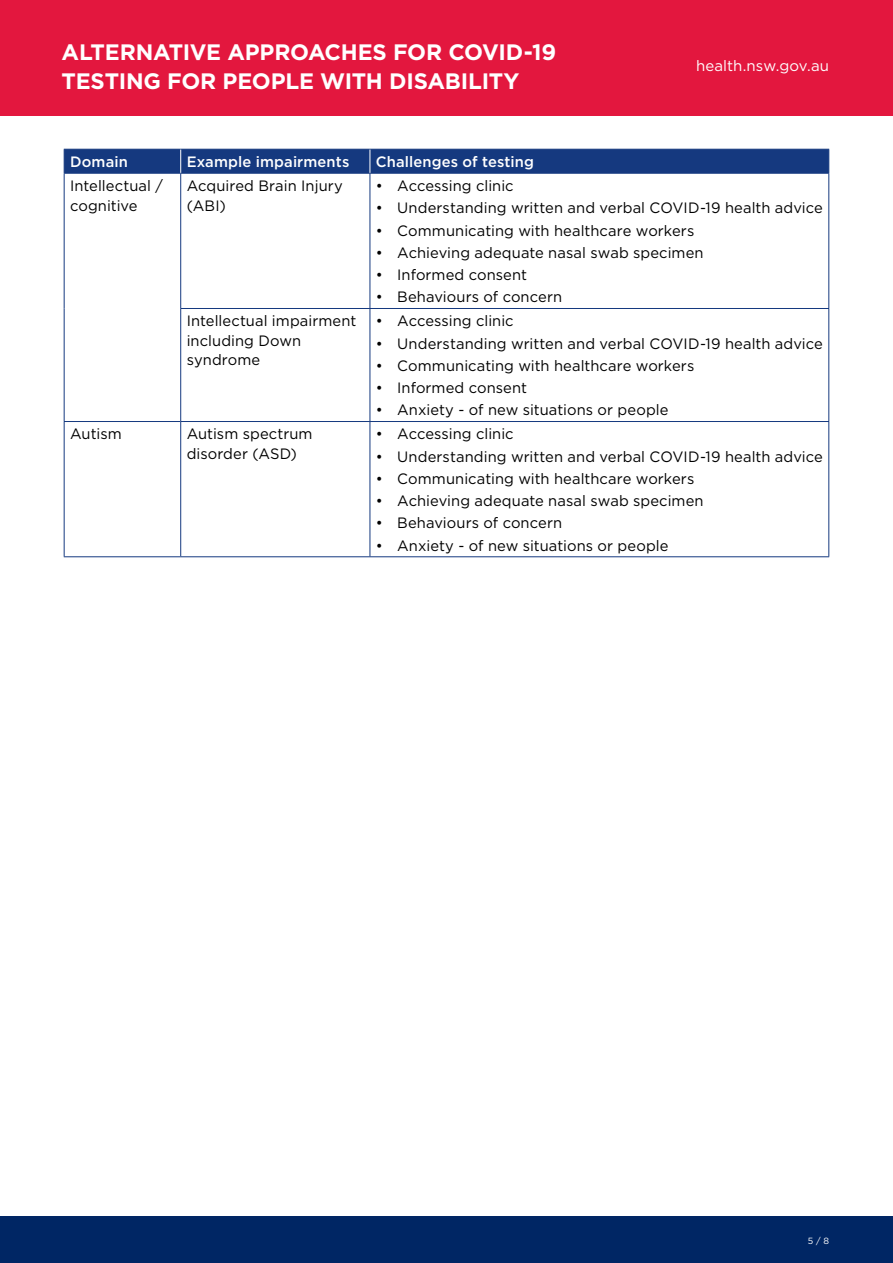
<style>
.page{position:relative;width:893px;height:1263px;background:#fff}
.page>*{position:absolute;margin:0;border:0;box-sizing:border-box;transform-origin:0 0}
.t1{font:700 22.35px/29.1px "Gotham";letter-spacing:-.01em;color:#fff}
.t2{font:15px/19.5px "Gotham";letter-spacing:.005em;color:#000}
.t3{font:500 15px "Gotham";letter-spacing:.01em;color:#fff}
.t4{font:15px "Gotham";letter-spacing:.005em;color:#fff}
.t5{font:9px "Gotham";color:#fff}
</style>
<div class="page">
<div style="left:0;top:1216px;width:893px;height:47px;background:#002664"></div>
<div style="left:0;top:0;width:893px;height:116px;background:#e3173e"></div>
<hr style="left:64px;top:173px;width:117px;height:1px;background:#15397f">
<hr style="left:64px;top:174px;width:1px;height:134px;background:#15397f">
<hr style="left:181px;top:173px;width:189px;height:1px;background:#15397f">
<hr style="left:180px;top:174px;width:1px;height:134px;background:#15397f">
<hr style="left:370px;top:173px;width:459px;height:1px;background:#15397f">
<hr style="left:370px;top:174px;width:1px;height:134px;background:#15397f">
<hr style="left:828px;top:174px;width:1px;height:134px;background:#15397f">
<hr style="left:64px;top:308px;width:1px;height:113px;background:#15397f">
<hr style="left:180px;top:308px;width:190px;height:1px;background:#15397f">
<hr style="left:180px;top:309px;width:1px;height:112px;background:#15397f">
<hr style="left:370px;top:308px;width:459px;height:1px;background:#15397f">
<hr style="left:370px;top:309px;width:1px;height:112px;background:#15397f">
<hr style="left:828px;top:309px;width:1px;height:112px;background:#15397f">
<hr style="left:64px;top:421px;width:117px;height:1px;background:#15397f">
<hr style="left:64px;top:422px;width:1px;height:134px;background:#15397f">
<hr style="left:181px;top:421px;width:189px;height:1px;background:#15397f">
<hr style="left:180px;top:422px;width:1px;height:134px;background:#15397f">
<hr style="left:370px;top:421px;width:459px;height:1px;background:#15397f">
<hr style="left:370px;top:422px;width:1px;height:134px;background:#15397f">
<hr style="left:828px;top:422px;width:1px;height:134px;background:#15397f">
<hr style="left:64px;top:556px;width:117px;height:1px;background:#15397f">
<hr style="left:181px;top:556px;width:189px;height:1px;background:#15397f">
<hr style="left:370px;top:556px;width:459px;height:1px;background:#15397f">
<div style="left:64px;top:149px;width:765px;height:24px;background:#15397f"></div>
<h1 class="t1" style="left:62px;top:37px;width:496px">ALTERNATIVE APPROACHES FOR COVID-19<br>TESTING FOR PEOPLE WITH DISABILITY</h1>
<p class="t4" style="left:696px;top:56px;width:135px">health.nsw.gov.au</p>
<p class="t3" style="left:70px;top:152px;width:59px">Domain</p>
<p class="t3" style="left:187px;top:152px;width:164px">Example impairments</p>
<p class="t3" style="left:376px;top:152px;width:160px">Challenges of testing</p>
<p class="t2" style="left:70px;top:176px;width:94px">Intellectual / cognitive</p>
<p class="t2" style="left:187px;top:176px;width:158px">Acquired Brain Injury (ABI)</p>
<p class="t2" style="left:376px;top:176px;width:139px">• Accessing clinic</p>
<p class="t2" style="left:376px;top:198px;width:448px">• Understanding written and verbal COVID-19 health advice</p>
<p class="t2" style="left:376px;top:220px;width:320px">• Communicating with healthcare workers</p>
<p class="t2" style="left:376px;top:243px;width:329px">• Achieving adequate nasal swab specimen</p>
<p class="t2" style="left:376px;top:265px;width:153px">• Informed consent</p>
<p class="t2" style="left:376px;top:287px;width:188px">• Behaviours of concern</p>
<p class="t2" style="left:187px;top:311px;width:171px">Intellectual impairment including Down syndrome</p>
<p class="t2" style="left:376px;top:311px;width:139px">• Accessing clinic</p>
<p class="t2" style="left:376px;top:333px;width:448px">• Understanding written and verbal COVID-19 health advice</p>
<p class="t2" style="left:376px;top:356px;width:320px">• Communicating with healthcare workers</p>
<p class="t2" style="left:376px;top:378px;width:153px">• Informed consent</p>
<p class="t2" style="left:376px;top:400px;width:294px">• Anxiety - of new situations or people</p>
<p class="t2" style="left:70px;top:424px;width:53px">Autism</p>
<p class="t2" style="left:187px;top:424px;width:127px">Autism spectrum disorder (ASD)</p>
<p class="t2" style="left:376px;top:424px;width:139px">• Accessing clinic</p>
<p class="t2" style="left:376px;top:446px;width:448px">• Understanding written and verbal COVID-19 health advice</p>
<p class="t2" style="left:376px;top:469px;width:320px">• Communicating with healthcare workers</p>
<p class="t2" style="left:376px;top:491px;width:329px">• Achieving adequate nasal swab specimen</p>
<p class="t2" style="left:376px;top:513px;width:188px">• Behaviours of concern</p>
<p class="t2" style="left:376px;top:535px;width:294px">• Anxiety - of new situations or people</p>
<p class="t5" style="left:808px;top:1235px;width:23px">5 / 8</p>
</div>
